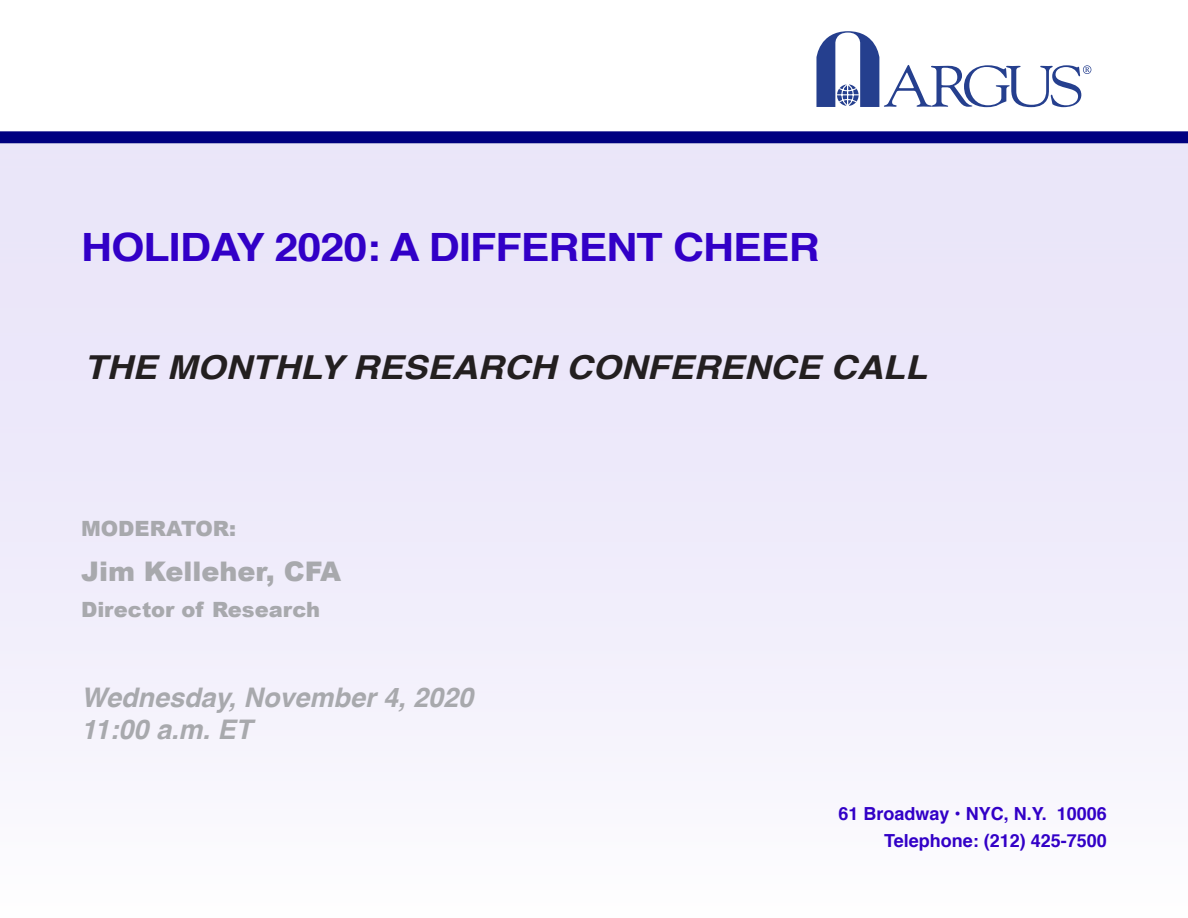
<style>
.page{position:relative;width:1188px;height:918px;background:#fff}
.page>*{position:absolute;margin:0;border:0;box-sizing:border-box;transform-origin:0 0}
.ConCall_Page_Head{font:700 39px "Helvetica";letter-spacing:-.02em;color:#3200c7;scale:1.1 1}
.ConCall_Page_Head-2{font:italic 700 33px "Helvetica";color:#231f20;scale:1.1 1}
.t1{font:italic 700 27px "Helvetica";color:#a8a9ad}
.ConCall_Cover_Analys{font:900 27px "Arial";color:#a8a9ad}
.ConCall_Cover_Analys-2{font:900 21px "Arial";color:#a8a9ad}
.t2{font:700 18px "Helvetica";color:#3200c7}
</style>
<div class="page">
<div style="left:0;top:144px;width:1187px;height:773px;background:linear-gradient(to bottom,#e7e1f8,#fbfafe)"></div>
<div style="left:0;top:131px;width:1188px;height:12px;background:#000080"></div>
<svg style="left:816px;top:31px;width:275px;height:76px"></svg>
<p class="ConCall_Page_Head" style="left:81px;top:215px;width:673px">HOLIDAY 2020: A DIFFERENT CHEER</p>
<p class="ConCall_Page_Head-2" style="left:84px;top:341px;width:768px">THE MONTHLY RESEARCH CONFERENCE CALL</p>
<p class="ConCall_Cover_Analys-2" style="left:81px;top:514px;width:157px">MODERATOR:</p>
<p class="ConCall_Cover_Analys" style="left:81px;top:552px;width:262px">Jim Kelleher, CFA</p>
<p class="ConCall_Cover_Analys-2" style="left:81px;top:595px;width:241px">Director of Research</p>
<p class="t1" style="left:81px;top:675px;width:394px">Wednesday, November 4, 2020</p>
<p class="t1" style="left:81px;top:707px;width:173px">11:00 a.m. ET</p>
<p class="t2" style="left:839px;top:799px;width:270px">61 Broadway • NYC, N.Y. 10006</p>
<p class="t2" style="left:884px;top:826px;width:224px">Telephone: (212) 425-7500</p>
</div>
